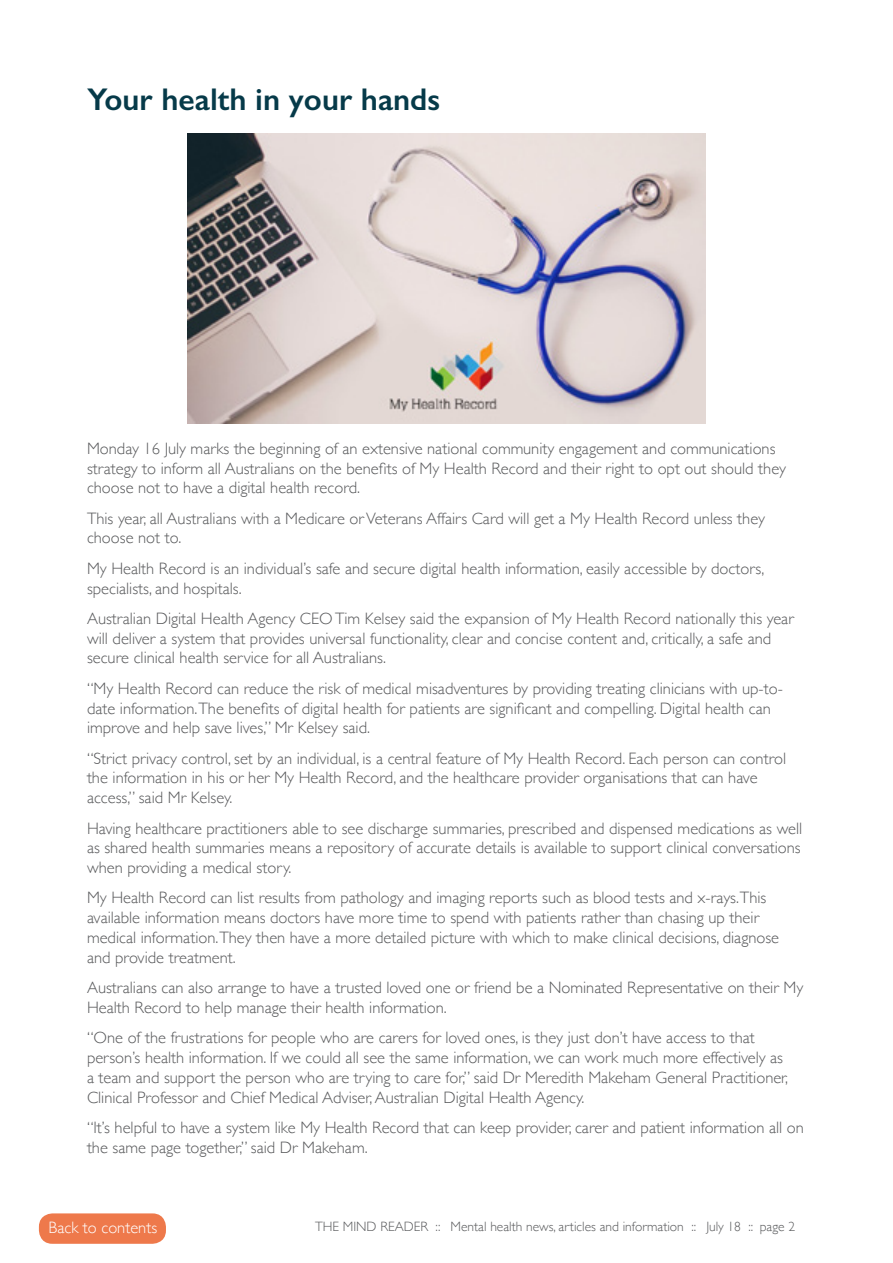
<style>
.page{position:relative;width:893px;height:1263px;background:#fff}
.page>*{position:absolute;margin:0;border:0;box-sizing:border-box;transform-origin:0 0}
.t1{font:600 31.5px "Gill Sans";color:#063a49}
.t2{font:300 16.5px/19.8px "Gill Sans";color:#58595b}
.t3{font:300 16.5px "Gill Sans";color:#fff}
.t4{font:300 13.5px "Gill Sans";color:#58595b}
</style>
<div class="page">
<img style="left:188px;top:133px;width:517px;height:290px">
<div style="left:39px;top:1213px;width:127px;height:31px;background:#ee794b;border-radius:14px"></div>
<h1 class="t1" style="left:87px;top:80px;width:355px">Your health in your hands</h1>
<p class="t2" style="left:87px;top:438px;width:701px">Monday 16 July marks the beginning of an extensive national community engagement and communications strategy to inform all Australians on the benefits of My Health Record and their right to opt out should they choose not to have a digital health record.</p>
<p class="t2" style="left:87px;top:507px;width:680px">This year, all Australians with a Medicare or Veterans Affairs Card will get a My Health Record unless they choose not to.</p>
<p class="t2" style="left:87px;top:558px;width:679px">My Health Record is an individual’s safe and secure digital health information, easily accessible by doctors, specialists, and hospitals.</p>
<p class="t2" style="left:87px;top:608px;width:708px">Australian Digital Health Agency CEO Tim Kelsey said the expansion of My Health Record nationally this year will deliver a system that provides universal functionality, clear and concise content and, critically, a safe and secure clinical health service for all Australians.</p>
<p class="t2" style="left:87px;top:678px;width:697px">“My Health Record can reduce the risk of medical misadventures by providing treating clinicians with up-to&shy;date information.The benefits of digital health for patients are significant and compelling. Digital health can improve and help save lives,” Mr Kelsey said.</p>
<p class="t2" style="left:87px;top:747px;width:701px">“Strict privacy control, set by an individual, is a central feature of My Health Record. Each person can control the information in his or her My Health Record, and the healthcare provider organisations that can have access,” said Mr Kelsey.</p>
<p class="t2" style="left:87px;top:817px;width:717px;text-align:justify">Having healthcare practitioners able to see discharge summaries, prescribed and dispensed medications as well as shared health summaries means a repository of accurate details is available to support clinical conversations when providing a medical story.</p>
<p class="t2" style="left:87px;top:887px;width:694px">My Health Record can list results from pathology and imaging reports such as blood tests and x-rays.This available information means doctors have more time to spend with patients rather than chasing up their medical information.They then have a more detailed picture with which to make clinical decisions, diagnose and provide treatment.</p>
<p class="t2" style="left:87px;top:977px;width:718px">Australians can also arrange to have a trusted loved one or friend be a Nominated Representative on their My<br>Health Record to help manage their health information.</p>
<p class="t2" style="left:87px;top:1027px;width:703px">“One of the frustrations for people who are carers for loved ones, is they just don’t have access to that person’s health information. If we could all see the same information, we can work much more effectively as a team and support the person who are trying to care for,” said Dr Meredith Makeham General Practitioner, Clinical Professor and Chief Medical Adviser, Australian Digital Health Agency.</p>
<p class="t2" style="left:87px;top:1117px;width:718px">“It’s helpful to have a system like My Health Record that can keep provider, carer and patient information all on the same page together,” said Dr Makeham.</p>
<p class="t3" style="left:49px;top:1214px;width:110px">Back to contents</p>
<p class="t4" style="left:315px;top:1216px;width:482px">THE MIND READER :: Mental health news, articles and information :: July 18 :: page 2</p>
</div>
